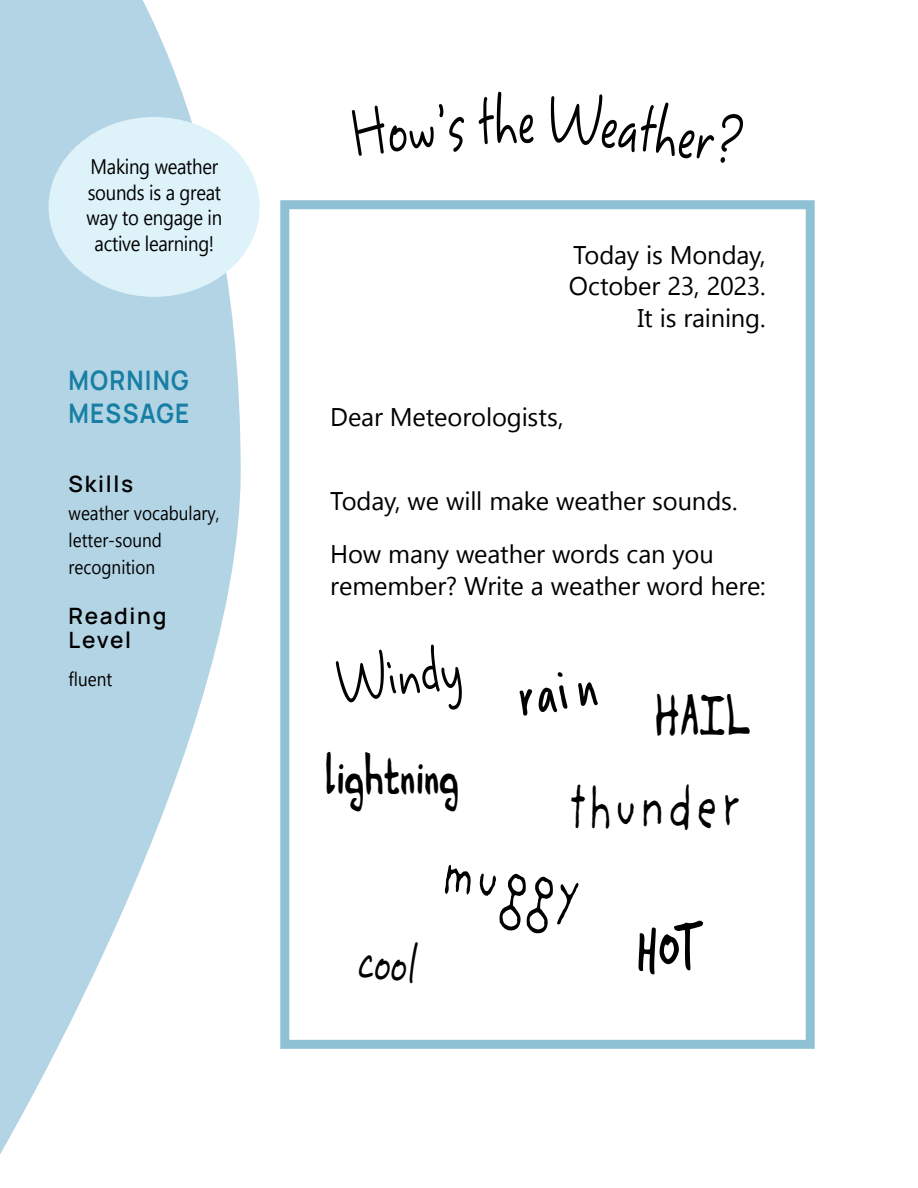
<style>
.page{position:relative;width:918px;height:1188px;background:#fff}
.page>*{position:absolute;margin:0;border:0;box-sizing:border-box;transform-origin:0 0}
.t1{font:61.5px "Providence Sans Pro";letter-spacing:.005em;color:#000101;scale:.77 1}
.t2{font:61.5px "Sweet Pea";color:#000101;scale:.77 1}
.t3{font:61.5px "Verveine";color:#000101;scale:.77 1}
.t4{font:60px "HVD Edding 780";color:#000101;scale:.77 1}
.t5{font:55.5px "HVD Edding 780";letter-spacing:-.005em;color:#000101;scale:.77 1}
.t6{font:54px "Sweet Pea";color:#000101;scale:.77 1}
.t7{font:700 26.85px/33px "Manrope";letter-spacing:.05em;color:#187fa4;scale:.89 1}
.t8{font:25.5px/31.5px "Gadugi";letter-spacing:-.005em;color:#000}
.t9{font:600 22.5px/24px "Manrope";letter-spacing:.075em;color:#000}
.t10{font:21px/25.5px "Gadugi";letter-spacing:-.015em;color:#000;text-align:center;scale:.88 1}
.t11{font:19.5px/27px "Gadugi";color:#000;scale:.88 1}
</style>
<div class="page">
<svg style="left:0;top:0;width:241px;height:1154px;fill:#b3d4e4"></svg>
<div style="left:49px;top:117px;width:211px;height:180px;background:#def2fa;border-radius:50%"></div>
<div style="left:280px;top:200px;width:535px;height:849px;border:9px solid #8fc1d4"></div>
<p class="t10" style="left:87px;top:154px;width:156px">Making weather sounds is a great way to engage in active learning!</p>
<p class="t7" style="left:69px;top:362px;width:137px">MORNING<br>MESSAGE</p>
<p class="t9" style="left:69px;top:470px;width:66px">Skills</p>
<p class="t11" style="left:69px;top:499px;width:173px">weather vocabulary, letter-sound recognition</p>
<p class="t9" style="left:69px;top:602px;width:99px">Reading<br>Level</p>
<p class="t11" style="left:69px;top:665px;width:51px">fluent</p>
<p class="t8" style="left:569px;top:239px;width:198px;text-align:right">Today is Monday,<br>October 23, 2023.<br>It is raining.</p>
<p class="t8" style="left:330px;top:401px;width:235px">Dear Meteorologists,</p>
<p class="t8" style="left:330px;top:475px;width:409px;line-height:53.1px">Today, we will make weather sounds.<br>How many weather words can you</p>
<p class="t8" style="left:330px;top:570px;width:437px">remember? Write a weather word here:</p>
<h1 class="t2" style="left:333px;top:644px;width:162px;rotate:-8deg">Windy</h1>
<h3 class="t5" style="left:325px;top:745px;width:175px">lightning</h3>
<h1 class="t3" style="left:513px;top:655px;width:104px;rotate:-8deg">rai n</h1>
<h2 class="t4" style="left:654px;top:681px;width:127px">HAIL</h2>
<h1 class="t1" style="left:567px;top:770px;width:227px">thunder</h1>
<h3 class="t6" style="left:363px;top:925px;width:78px;rotate:6deg">cool</h3>
<h1 class="t1" style="left:445px;top:837px;width:184px;rotate:6deg">muggy</h1>
</div>
